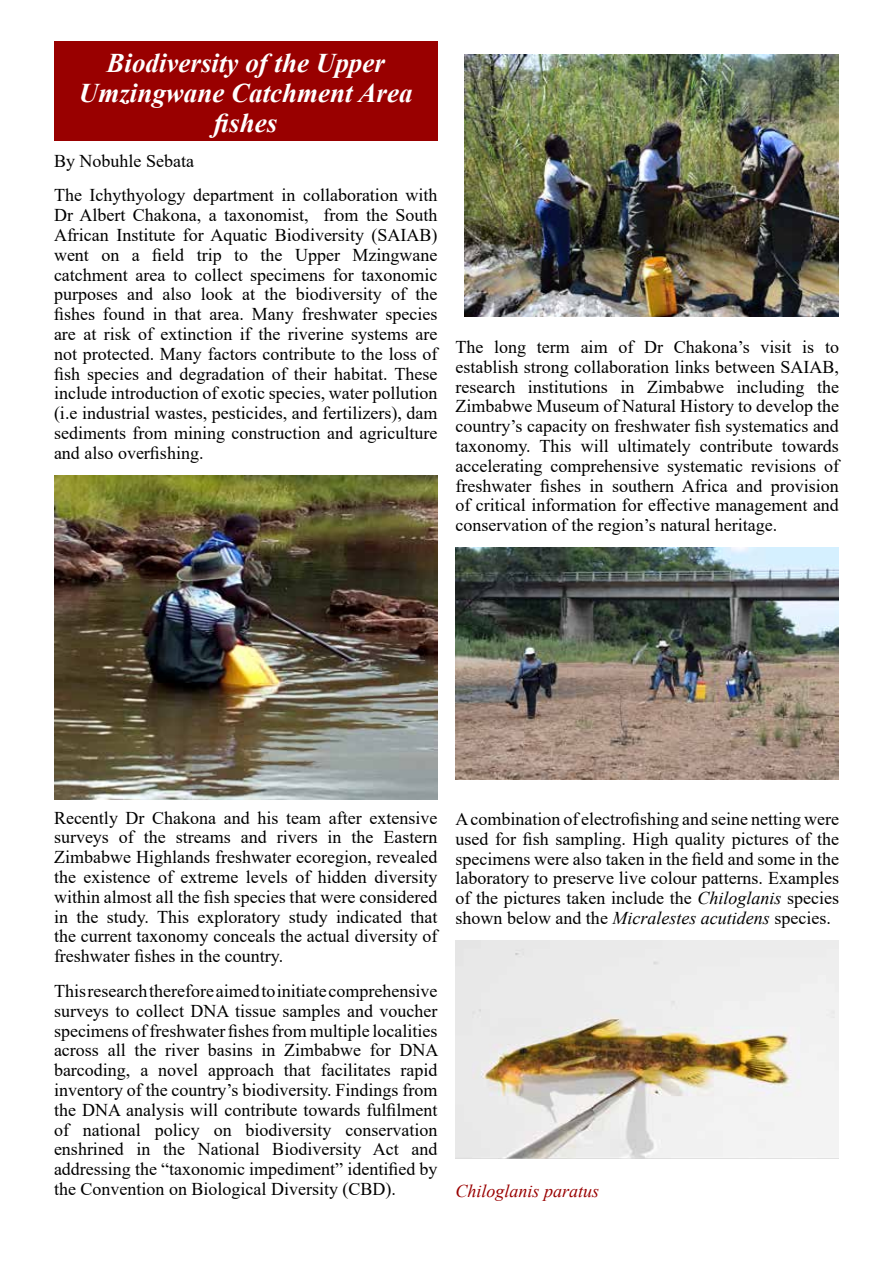
<style>
.page{position:relative;width:893px;height:1263px;background:#fff}
.page>*{position:absolute;margin:0;border:0;box-sizing:border-box;transform-origin:0 0}
.t1{font:italic 700 27px/29.7px "Times New Roman";color:#fff;text-align:center}
.t2{font:18px/19.8px "Times New Roman";color:#000;text-align:justify}
.t3{font:italic 18px "Times New Roman";color:#900}
.s1{font-style:italic}
</style>
<div class="page">
<div style="left:54px;top:41px;width:383px;height:99px;background:#900"></div>
<img style="left:54px;top:475px;width:383px;height:324px">
<img style="left:464px;top:54px;width:375px;height:263px">
<img style="left:455px;top:548px;width:384px;height:232px">
<img style="left:455px;top:941px;width:384px;height:218px">
<h1 class="t1" style="left:79px;top:48px;width:335px">Biodiversity of the Upper<br>Umzingwane Catchment Area fishes</h1>
<p class="t2" style="left:54px;top:142px;width:385px;line-height:34.8px">By Nobuhle Sebata<br>The Ichythyology department in collaboration with</p>
<p class="t2" style="left:54px;top:205px;width:385px">Dr Albert Chakona, a taxonomist, from the South African Institute for Aquatic Biodiversity (SAIAB) went on a field trip to the Upper Mzingwane catchment area to collect specimens for taxonomic purposes and also look at the biodiversity of the fishes found in that area. Many freshwater species are at risk of extinction if the riverine systems are not protected. Many factors contribute to the loss of fish species and degradation of their habitat. These include introduction of exotic species, water pollution (i.e industrial wastes, pesticides, and fertilizers), dam sediments from mining construction and agriculture and also overfishing.</p>
<p class="t2" style="left:455px;top:336px;width:385px">The long term aim of Dr Chakona’s visit is to establish strong collaboration links between SAIAB, research institutions in Zimbabwe including the Zimbabwe Museum of Natural History to develop the country’s capacity on freshwater fish systematics and taxonomy. This will ultimately contribute towards accelerating comprehensive systematic revisions of freshwater fishes in southern Africa and provision of critical information for effective management and conservation of the region’s natural heritage.</p>
<p class="t2" style="left:54px;top:807px;width:385px">Recently Dr Chakona and his team after extensive surveys of the streams and rivers in the Eastern Zimbabwe Highlands freshwater ecoregion, revealed the existence of extreme levels of hidden diversity within almost all the fish species that were considered in the study. This exploratory study indicated that the current taxonomy conceals the actual diversity of freshwater fishes in the country.</p>
<p class="t2" style="left:54px;top:980px;width:386px">This research therefore aimed to initiate comprehensive surveys to collect DNA tissue samples and voucher specimens of freshwater fishes from multiple localities across all the river basins in Zimbabwe for DNA barcoding, a novel approach that facilitates rapid inventory of the country’s biodiversity. Findings from the DNA analysis will contribute towards fulfilment of national policy on biodiversity conservation enshrined in the National Biodiversity Act and addressing the “taxonomic impediment” identified by the Convention on Biological Diversity (CBD).</p>
<p class="t2" style="left:455px;top:808px;width:385px">A combination of electrofishing and seine netting were used for fish sampling. High quality pictures of the specimens were also taken in the field and some in the laboratory to preserve live colour patterns. Examples of the pictures taken include the <span class="s1">Chiloglanis</span> species shown below and the <span class="s1">Micralestes acutidens</span> species.</p>
<p class="t3" style="left:455px;top:1179px;width:145px">Chiloglanis paratus</p>
</div>
